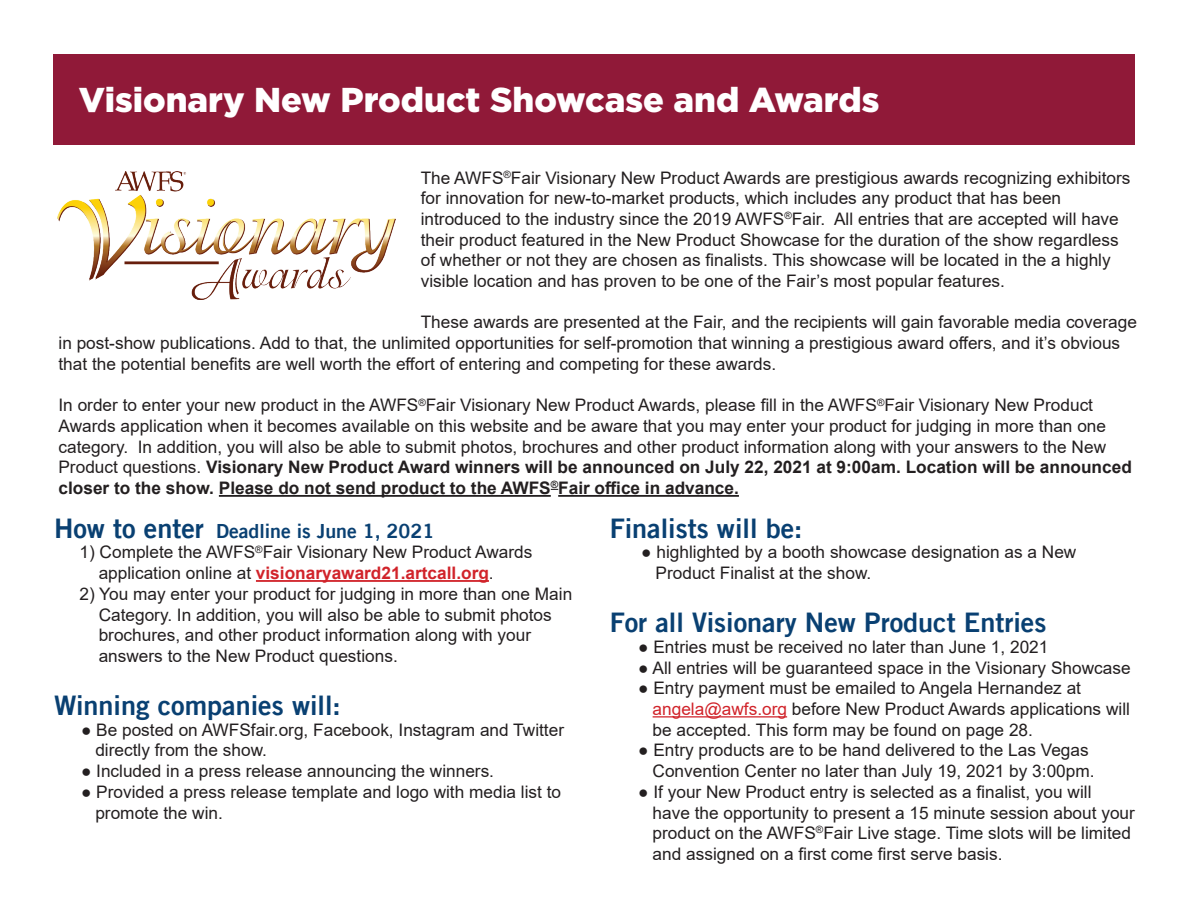
<style>
.page{position:relative;width:1188px;height:918px;background:#fff}
.page>*{position:absolute;margin:0;border:0;box-sizing:border-box;transform-origin:0 0}
.t1{font:900 34.5px "Gotham";color:#fff}
.t2{font:27px "Trade Gothic LT Bold Two";color:#094072}
.t3{font:19.5px "Trade Gothic LT Bold Two";color:#094072}
.t4{font:17.25px/20.7px "Arial";color:#231f20}
.s1{font-weight:700}
.s2{font-size:27px}
.s3{font-weight:700;color:#d1232a}
.s4{color:#d1232a}
</style>
<div class="page">
<hr style="left:219px;top:495px;width:332px;height:2px;background:#231f20">
<hr style="left:558px;top:495px;width:181px;height:2px;background:#231f20">
<hr style="left:256px;top:580px;width:233px;height:2px;background:#d1232a">
<div style="left:53px;top:54px;width:1082px;height:91px;background:#901938"></div>
<img style="left:58px;top:171px;width:337px;height:129px">
<hr style="left:653px;top:716px;width:134px;height:2px;background:#d1232a">
<h1 class="t1" style="left:79px;top:80px;width:802px">Visionary New Product Showcase and Awards</h1>
<p class="t4" style="left:421px;top:167px;width:711px">The AWFS<sup>®</sup>Fair Visionary New Product Awards are prestigious awards recognizing exhibitors for innovation for new-to-market products, which includes any product that has been introduced to the industry since the 2019 AWFS<sup>®</sup>Fair. All entries that are accepted will have their product featured in the New Product Showcase for the duration of the show regardless of whether or not they are chosen as finalists. This showcase will be located in the a highly visible location and has proven to be one of the Fair’s most popular features.</p>
<p class="t4" style="left:59px;top:312px;width:1080px;text-indent:362px">These awards are presented at the Fair, and the recipients will gain favorable media coverage in post-show publications. Add to that, the unlimited opportunities for self-promotion that winning a prestigious award offers, and it’s obvious that the potential benefits are well worth the effort of entering and competing for these awards.</p>
<p class="t4" style="left:58px;top:395px;width:1075px">In order to enter your new product in the AWFS<sup>®</sup>Fair Visionary New Product Awards, please fill in the AWFS<sup>®</sup>Fair Visionary New Product Awards application when it becomes available on this website and be aware that you may enter your product for judging in more than one category. In addition, you will also be able to submit photos, brochures and other product information along with your answers to the New Product questions. <span class="s1">Visionary New Product Award winners will be announced on July 22, 2021 at 9:00am. Location will be announced closer to the show. Please do not send product to the AWFS</span><sup>®</sup><span class="s1">Fair office in advance.</span></p>
<p class="t3" style="left:54px;top:519px;width:382px"><span class="s2">How to enter</span> Deadline is June 1, 2021</p>
<p class="t4" style="left:99px;top:542px;width:435px;text-indent:-19px">1) Complete the AWFS<sup>®</sup>Fair Visionary New Product Awards application online at <span class="s3">visionaryaward21.artcall.org</span>.</p>
<p class="t4" style="left:99px;top:583px;width:475px;text-indent:-19px">2) You may enter your product for judging in more than one Main Category. In addition, you will also be able to submit photos brochures, and other product information along with your answers to the New Product questions.</p>
<h2 class="t2" style="left:54px;top:689px;width:288px">Winning companies will:</h2>
<p class="t4" style="left:95px;top:719px;width:470px;text-indent:-14px">● Be posted on AWFSfair.org, Facebook, Instagram and Twitter directly from the show.</p>
<p class="t4" style="left:81px;top:761px;width:415px">● Included in a press release announcing the winners.</p>
<p class="t4" style="left:95px;top:781px;width:467px;text-indent:-14px">● Provided a press release template and logo with media list to promote the win.</p>
<h2 class="t2" style="left:610px;top:511px;width:194px">Finalists will be:</h2>
<p class="t4" style="left:656px;top:542px;width:422px;text-indent:-14px">● highlighted by a booth showcase designation as a New<br>Product Finalist at the show.</p>
<h2 class="t2" style="left:610px;top:606px;width:438px">For all Visionary New Product Entries</h2>
<p class="t4" style="left:638px;top:636px;width:412px">● Entries must be received no later than June 1, 2021</p>
<p class="t4" style="left:638px;top:657px;width:494px">● All entries will be guaranteed space in the Visionary Showcase</p>
<p class="t4" style="left:653px;top:678px;width:479px;text-indent:-14px">● Entry payment must be emailed to Angela Hernandez at <span class="s4">angela@awfs.org</span> before New Product Awards applications will be accepted. This form may be found on page 28.</p>
<p class="t4" style="left:653px;top:740px;width:444px;text-indent:-14px">● Entry products are to be hand delivered to the Las Vegas<br>Convention Center no later than July 19, 2021 by 3:00pm.</p>
<p class="t4" style="left:653px;top:781px;width:484px;text-indent:-14px">● If your New Product entry is selected as a finalist, you will<br>have the opportunity to present a 15 minute session about your product on the AWFS<sup>®</sup>Fair Live stage. Time slots will be limited and assigned on a first come first serve basis.</p>
</div>
